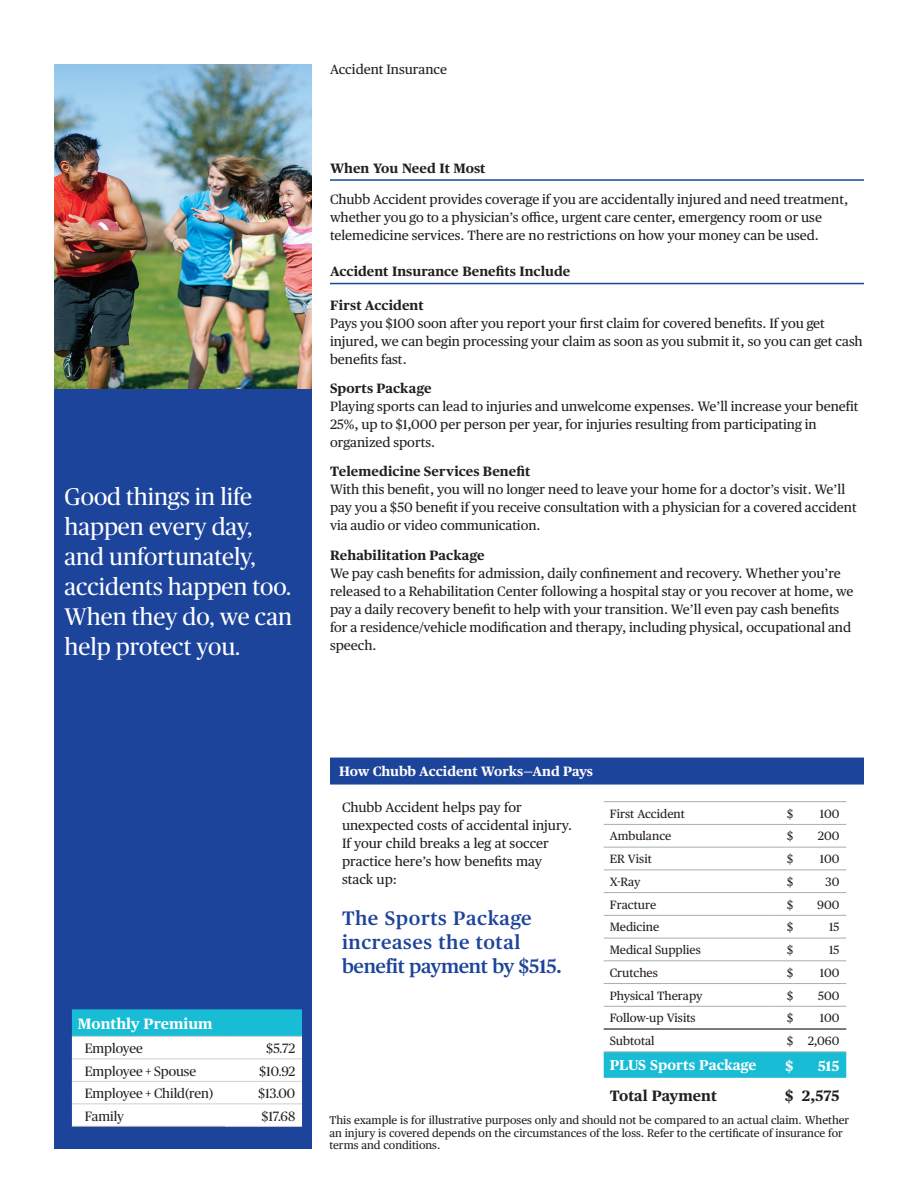
<style>
.page{position:relative;width:918px;height:1188px;background:#fff}
.page>*{position:absolute;margin:0;border:0;box-sizing:border-box;transform-origin:0 0}
.t1{font:24px/30px "Chubb Publico";color:#fff}
.t2{font:600 19.5px/24px "Chubb Publico Text";letter-spacing:.025em;color:#1d449b}
.t3{font:700 15px "Chubb Publico Text";letter-spacing:-.005em;color:#231f20}
.t4{font:700 15px "Chubb Publico Text";color:#fff}
.t5{font:700 14.25px "Chubb Publico Text";color:#fff}
.t6{font:13.5px/18px "Chubb Publico Text";color:#231f20}
.t7{font:700 13.5px "Chubb Publico Text";color:#231f20}
.t8{font:13.5px "Chubb Publico";color:#231f20}
.t9{font:700 13.5px "Chubb Publico Text";color:#fff}
.t10{font:12px "Chubb Publico Text";color:#231f20}
.t11{font:11.25px/12.8px "Chubb Publico Text";color:#231f20}
</style>
<div class="page">
<div style="left:54px;top:389px;width:258px;height:759px;background:#1d449b"></div>
<img style="left:54px;top:64px;width:258px;height:325px">
<div style="left:330px;top:758px;width:534px;height:27px;background:#1d449b"></div>
<hr style="left:330px;top:179px;width:534px;height:2px;background:#1d449b">
<hr style="left:330px;top:283px;width:534px;height:1px;background:#1d449b">
<hr style="left:604px;top:801px;width:170px;height:1px;background:#a4b0aa">
<svg style="left:774px;top:801px;width:19px;height:1px"></svg>
<hr style="left:793px;top:801px;width:53px;height:1px;background:#a4b0aa">
<hr style="left:604px;top:824px;width:170px;height:1px;background:#a4b0aa">
<svg style="left:774px;top:824px;width:19px;height:1px"></svg>
<hr style="left:793px;top:824px;width:53px;height:1px;background:#a4b0aa">
<hr style="left:604px;top:847px;width:170px;height:1px;background:#a4b0aa">
<svg style="left:774px;top:847px;width:19px;height:1px"></svg>
<hr style="left:793px;top:847px;width:53px;height:1px;background:#a4b0aa">
<hr style="left:604px;top:870px;width:170px;height:1px;background:#a4b0aa">
<svg style="left:774px;top:870px;width:19px;height:1px"></svg>
<hr style="left:793px;top:870px;width:53px;height:1px;background:#a4b0aa">
<hr style="left:604px;top:892px;width:170px;height:1px;background:#a4b0aa">
<svg style="left:774px;top:892px;width:19px;height:1px"></svg>
<hr style="left:793px;top:892px;width:53px;height:1px;background:#a4b0aa">
<hr style="left:604px;top:915px;width:170px;height:1px;background:#a4b0aa">
<svg style="left:774px;top:915px;width:19px;height:1px"></svg>
<hr style="left:793px;top:915px;width:53px;height:1px;background:#a4b0aa">
<hr style="left:604px;top:938px;width:170px;height:1px;background:#a4b0aa">
<svg style="left:774px;top:938px;width:19px;height:1px"></svg>
<hr style="left:793px;top:938px;width:53px;height:1px;background:#a4b0aa">
<hr style="left:604px;top:960px;width:170px;height:1px;background:#a4b0aa">
<svg style="left:774px;top:960px;width:19px;height:1px"></svg>
<hr style="left:793px;top:960px;width:53px;height:1px;background:#a4b0aa">
<hr style="left:604px;top:983px;width:170px;height:1px;background:#a4b0aa">
<svg style="left:774px;top:983px;width:19px;height:1px"></svg>
<hr style="left:793px;top:983px;width:53px;height:1px;background:#a4b0aa">
<hr style="left:604px;top:1006px;width:170px;height:1px;background:#a4b0aa">
<svg style="left:774px;top:1006px;width:19px;height:1px"></svg>
<hr style="left:793px;top:1006px;width:53px;height:1px;background:#a4b0aa">
<div style="left:604px;top:1052px;width:242px;height:26px;background:#18bdd5"></div>
<hr style="left:793px;top:1052px;width:53px;height:1px;background:#a4b0aa">
<hr style="left:604px;top:1029px;width:242px;height:1px;background:#231f20">
<svg style="left:72px;top:1009px;width:230px;height:117px;background:#c7eef4"></svg>
<hr style="left:72px;top:1036px;width:153px;height:1px;background:#ccd2ce">
<hr style="left:225px;top:1036px;width:77px;height:1px;background:#ccd2ce">
<hr style="left:72px;top:1058px;width:153px;height:1px;background:#ccd2ce">
<hr style="left:225px;top:1058px;width:77px;height:1px;background:#ccd2ce">
<hr style="left:72px;top:1081px;width:153px;height:1px;background:#ccd2ce">
<hr style="left:225px;top:1081px;width:77px;height:1px;background:#ccd2ce">
<hr style="left:72px;top:1103px;width:153px;height:1px;background:#ccd2ce">
<hr style="left:225px;top:1103px;width:77px;height:1px;background:#ccd2ce">
<hr style="left:225px;top:1126px;width:77px;height:1px;background:#ccd2ce">
<hr style="left:72px;top:1126px;width:153px;height:1px;background:#a4b0aa">
<p class="t1" style="left:64px;top:481px;width:229px">Good things in life happen every day, and unfortunately, accidents happen too.<br>When they do, we can help protect you.</p>
<p class="t6" style="left:330px;top:59px;width:119px">Accident Insurance</p>
<p class="t7" style="left:330px;top:157px;width:157px">When You Need It Most</p>
<p class="t6" style="left:330px;top:190px;width:520px">Chubb Accident provides coverage if you are accidentally injured and need treatment, whether you go to a physician’s office, urgent care center, emergency room or use telemedicine services. There are no restrictions on how your money can be used.</p>
<p class="t7" style="left:330px;top:261px;width:242px">Accident Insurance Benefits Include</p>
<p class="t7" style="left:330px;top:295px;width:95px">First Accident</p>
<p class="t6" style="left:330px;top:313px;width:534px">Pays you $100 soon after you report your first claim for covered benefits. If you get injured, we can begin processing your claim as soon as you submit it, so you can get cash benefits fast.</p>
<p class="t7" style="left:330px;top:378px;width:103px">Sports Package</p>
<p class="t6" style="left:330px;top:397px;width:530px">Playing sports can lead to injuries and unwelcome expenses. We’ll increase your benefit<br>25%, up to $1,000 per person per year, for injuries resulting from participating in organized sports.</p>
<p class="t7" style="left:330px;top:461px;width:202px">Telemedicine Services Benefit</p>
<p class="t6" style="left:330px;top:480px;width:528px">With this benefit, you will no longer need to leave your home for a doctor’s visit. We’ll pay you a $50 benefit if you receive consultation with a physician for a covered accident via audio or video communication.</p>
<p class="t7" style="left:330px;top:544px;width:156px">Rehabilitation Package</p>
<p class="t6" style="left:330px;top:563px;width:525px">We pay cash benefits for admission, daily confinement and recovery. Whether you’re released to a Rehabilitation Center following a hospital stay or you recover at home, we pay a daily recovery benefit to help with your transition. We’ll even pay cash benefits for a residence/vehicle modification and therapy, including physical, occupational and speech.</p>
<p class="t4" style="left:78px;top:1012px;width:136px">Monthly Premium</p>
<p class="t8" style="left:85px;top:1039px;width:60px">Employee</p>
<p class="t8" style="left:266px;top:1039px;width:30px">$5.72</p>
<p class="t8" style="left:85px;top:1061px;width:113px">Employee + Spouse</p>
<p class="t8" style="left:259px;top:1061px;width:37px">$10.92</p>
<p class="t8" style="left:85px;top:1084px;width:130px">Employee + Child(ren)</p>
<p class="t8" style="left:258px;top:1084px;width:38px">$13.00</p>
<p class="t8" style="left:85px;top:1106px;width:41px">Family</p>
<p class="t8" style="left:262px;top:1106px;width:35px">$17.68</p>
<p class="t9" style="left:339px;top:760px;width:256px">How Chubb Accident Works—And Pays</p>
<p class="t6" style="left:342px;top:797px;width:232px">Chubb Accident helps pay for unexpected costs of accidental injury.<br>If your child breaks a leg at soccer practice here’s how benefits may stack up:</p>
<p class="t2" style="left:342px;top:904px;width:222px">The Sports Package increases the total benefit payment by $515.</p>
<p class="t10" style="left:610px;top:804px;width:77px">First Accident</p>
<p class="t10" style="left:787px;top:804px;width:8px">$</p>
<p class="t10" style="left:820px;top:804px;width:21px">100</p>
<p class="t10" style="left:610px;top:827px;width:63px">Ambulance</p>
<p class="t10" style="left:787px;top:827px;width:8px">$</p>
<p class="t10" style="left:818px;top:827px;width:23px">200</p>
<p class="t10" style="left:610px;top:850px;width:44px">ER Visit</p>
<p class="t10" style="left:787px;top:850px;width:8px">$</p>
<p class="t10" style="left:820px;top:850px;width:21px">100</p>
<p class="t10" style="left:610px;top:873px;width:32px">X-Ray</p>
<p class="t10" style="left:787px;top:873px;width:8px">$</p>
<p class="t10" style="left:825px;top:873px;width:16px">30</p>
<p class="t10" style="left:610px;top:895px;width:48px">Fracture</p>
<p class="t10" style="left:787px;top:895px;width:8px">$</p>
<p class="t10" style="left:817px;top:895px;width:24px">900</p>
<p class="t10" style="left:610px;top:918px;width:51px">Medicine</p>
<p class="t10" style="left:787px;top:918px;width:8px">$</p>
<p class="t10" style="left:829px;top:918px;width:12px">15</p>
<p class="t10" style="left:610px;top:941px;width:93px">Medical Supplies</p>
<p class="t10" style="left:787px;top:941px;width:8px">$</p>
<p class="t10" style="left:829px;top:941px;width:12px">15</p>
<p class="t10" style="left:610px;top:964px;width:50px">Crutches</p>
<p class="t10" style="left:787px;top:964px;width:8px">$</p>
<p class="t10" style="left:820px;top:964px;width:21px">100</p>
<p class="t10" style="left:610px;top:986px;width:94px">Physical Therapy</p>
<p class="t10" style="left:787px;top:986px;width:8px">$</p>
<p class="t10" style="left:818px;top:986px;width:23px">500</p>
<p class="t10" style="left:610px;top:1009px;width:87px">Follow-up Visits</p>
<p class="t10" style="left:787px;top:1009px;width:8px">$</p>
<p class="t10" style="left:820px;top:1009px;width:21px">100</p>
<p class="t10" style="left:610px;top:1032px;width:46px">Subtotal</p>
<p class="t10" style="left:787px;top:1032px;width:8px">$</p>
<p class="t10" style="left:808px;top:1032px;width:33px">2,060</p>
<p class="t5" style="left:610px;top:1054px;width:148px">PLUS Sports Package</p>
<p class="t5" style="left:785px;top:1055px;width:9px">$</p>
<p class="t5" style="left:818px;top:1055px;width:23px">515</p>
<p class="t3" style="left:610px;top:1084px;width:109px">Total Payment</p>
<p class="t3" style="left:785px;top:1084px;width:10px">$</p>
<p class="t3" style="left:802px;top:1084px;width:39px">2,575</p>
<p class="t11" style="left:329px;top:1113px;width:521px">This example is for illustrative purposes only and should not be compared to an actual claim. Whether an injury is covered depends on the circumstances of the loss. Refer to the certificate of insurance for terms and conditions.</p>
</div>
